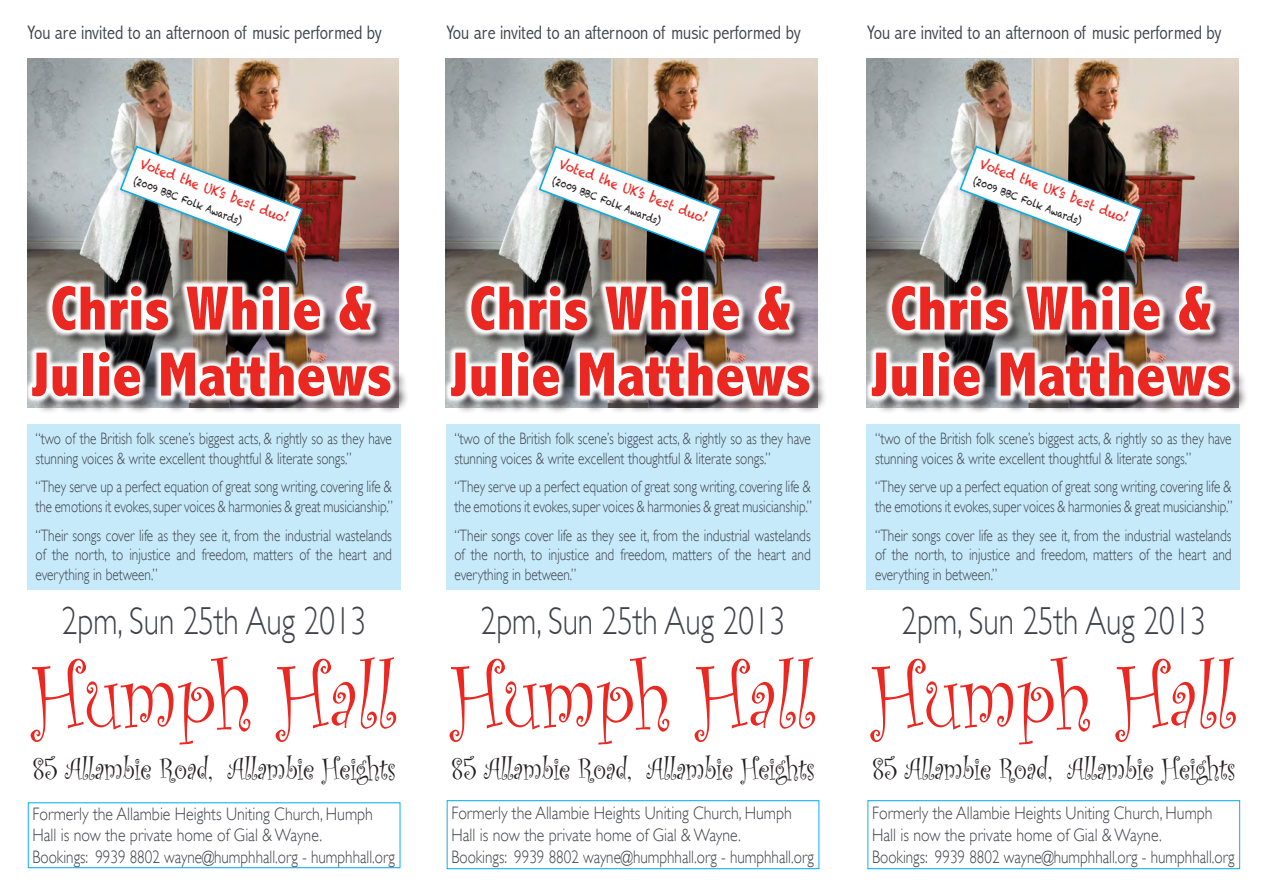
<style>
.page{position:relative;width:1263px;height:893px;background:#fff}
.page>*{position:absolute;margin:0;border:0;box-sizing:border-box;transform-origin:0 0}
.t1{font:93px "Curlz";color:#ea2721;scale:.86 1}
.t2{font:800 condensed 63px/66px "Abadi";color:#ea2721;text-align:center}
.t3{font:300 39px "Gill Sans";color:#40424b;scale:.8 1}
.t4{font:31.5px "Curlz";letter-spacing:-.01em;color:#231f20;scale:.86 1}
.t5{font:300 condensed 19.5px "Abadi";color:#40424b}
.t6{font:300 18px/21.6px "Gill Sans";color:#40424b;scale:.88 1}
.t7{font:300 16.5px/19.8px "Gill Sans";color:#40424b;scale:.8 1}
.t8{font:300 16.5px/19.8px "Gill Sans";color:#40424b;scale:.79 1}
.t9{font:13.5px "Chalkduster";color:#ea2721;scale:.85 1}
.t10{font:10.5px "Chalkduster";color:#231f20;scale:.8 1}
</style>
<div class="page">
<div style="left:28px;top:802px;width:372px;height:66px;border:1px solid #00aeef"></div>
<div style="left:27px;top:424px;width:373px;height:166px;background:#c6eafa"></div>
<img style="left:27px;top:58px;width:372px;height:350px">
<div style="left:35px;top:288px;width:374px;height:127px;background:#231f20;opacity:.75"></div>
<svg style="left:27px;top:278px;width:372px;height:126px"></svg>
<div style="left:116px;top:143px;width:191px;height:115px;background:#231f20;opacity:.25"></div>
<img style="left:119px;top:145px;width:185px;height:109px">
<div style="left:447px;top:800px;width:372px;height:69px;border:1px solid #00aeef"></div>
<div style="left:446px;top:424px;width:373px;height:166px;background:#c6eafa"></div>
<img style="left:446px;top:58px;width:372px;height:350px">
<div style="left:453px;top:288px;width:375px;height:127px;background:#231f20;opacity:.75"></div>
<svg style="left:445px;top:278px;width:373px;height:126px"></svg>
<div style="left:535px;top:143px;width:191px;height:115px;background:#231f20;opacity:.25"></div>
<img style="left:538px;top:145px;width:185px;height:109px">
<div style="left:867px;top:800px;width:373px;height:69px;border:1px solid #00aeef"></div>
<div style="left:867px;top:424px;width:373px;height:166px;background:#c6eafa"></div>
<img style="left:867px;top:58px;width:371px;height:350px">
<div style="left:874px;top:288px;width:375px;height:127px;background:#231f20;opacity:.75"></div>
<svg style="left:866px;top:278px;width:372px;height:126px"></svg>
<div style="left:956px;top:143px;width:191px;height:115px;background:#231f20;opacity:.25"></div>
<img style="left:958px;top:145px;width:185px;height:109px">
<p class="t5" style="left:27px;top:21px;width:356px">You are invited to an afternoon of music performed by</p>
<p class="t9" style="left:144px;top:155px;width:187px;rotate:21deg">Voted the UK’s best duo!</p>
<p class="t10" style="left:136px;top:175px;width:145px;rotate:21deg">(2009 BBC Folk Awards)</p>
<p class="t2" style="left:30px;top:276px;width:363px">Chris While &amp;<br>Julie Matthews</p>
<p class="t7" style="left:36px;top:428px;width:447px">“two of the British folk scene’s biggest acts, &amp; rightly so as they have stunning voices &amp; write excellent thoughtful &amp; literate songs.”</p>
<p class="t8" style="left:36px;top:476px;width:454px">“They serve up a perfect equation of great song writing, covering life &amp; the emotions it evokes, super voices &amp; harmonies &amp; great musicianship.”</p>
<p class="t7" style="left:36px;top:524px;width:447px;text-align:justify">“Their songs cover life as they see it, from the industrial wastelands of the north, to injustice and freedom, matters of the heart and everything in between.”</p>
<p class="t3" style="left:62px;top:590px;width:382px">2pm, Sun 25th Aug 2013</p>
<p class="t1" style="left:31px;top:631px;width:425px">Humph Hall</p>
<p class="t4" style="left:32px;top:747px;width:424px">85 Allambie Road, Allambie Heights</p>
<p class="t6" style="left:33px;top:802px;width:413px">Formerly the Allambie Heights Uniting Church, Humph<br>Hall is now the private home of Gial &amp; Wayne.<br>Bookings: 9939 8802 wayne@humphhall.org - humphhall.org</p>
<p class="t5" style="left:446px;top:21px;width:356px">You are invited to an afternoon of music performed by</p>
<p class="t9" style="left:563px;top:155px;width:187px;rotate:21deg">Voted the UK’s best duo!</p>
<p class="t10" style="left:555px;top:175px;width:145px;rotate:21deg">(2009 BBC Folk Awards)</p>
<p class="t2" style="left:449px;top:276px;width:363px">Chris While &amp;<br>Julie Matthews</p>
<p class="t7" style="left:454px;top:428px;width:447px">“two of the British folk scene’s biggest acts, &amp; rightly so as they have stunning voices &amp; write excellent thoughtful &amp; literate songs.”</p>
<p class="t8" style="left:454px;top:476px;width:454px">“They serve up a perfect equation of great song writing, covering life &amp; the emotions it evokes, super voices &amp; harmonies &amp; great musicianship.”</p>
<p class="t7" style="left:454px;top:524px;width:447px;text-align:justify">“Their songs cover life as they see it, from the industrial wastelands of the north, to injustice and freedom, matters of the heart and everything in between.”</p>
<p class="t3" style="left:481px;top:590px;width:382px">2pm, Sun 25th Aug 2013</p>
<p class="t1" style="left:450px;top:631px;width:425px">Humph Hall</p>
<p class="t4" style="left:451px;top:747px;width:424px">85 Allambie Road, Allambie Heights</p>
<p class="t6" style="left:451px;top:802px;width:413px">Formerly the Allambie Heights Uniting Church, Humph<br>Hall is now the private home of Gial &amp; Wayne.<br>Bookings: 9939 8802 wayne@humphhall.org - humphhall.org</p>
<p class="t5" style="left:867px;top:21px;width:356px">You are invited to an afternoon of music performed by</p>
<p class="t9" style="left:983px;top:155px;width:187px;rotate:21deg">Voted the UK’s best duo!</p>
<p class="t10" style="left:976px;top:175px;width:145px;rotate:21deg">(2009 BBC Folk Awards)</p>
<p class="t2" style="left:870px;top:276px;width:363px">Chris While &amp;<br>Julie Matthews</p>
<p class="t7" style="left:875px;top:428px;width:447px">“two of the British folk scene’s biggest acts, &amp; rightly so as they have stunning voices &amp; write excellent thoughtful &amp; literate songs.”</p>
<p class="t8" style="left:875px;top:476px;width:454px">“They serve up a perfect equation of great song writing, covering life &amp; the emotions it evokes, super voices &amp; harmonies &amp; great musicianship.”</p>
<p class="t7" style="left:875px;top:524px;width:447px;text-align:justify">“Their songs cover life as they see it, from the industrial wastelands of the north, to injustice and freedom, matters of the heart and everything in between.”</p>
<p class="t3" style="left:901px;top:590px;width:382px">2pm, Sun 25th Aug 2013</p>
<p class="t1" style="left:871px;top:631px;width:425px">Humph Hall</p>
<p class="t4" style="left:872px;top:747px;width:424px">85 Allambie Road, Allambie Heights</p>
<p class="t6" style="left:872px;top:802px;width:413px">Formerly the Allambie Heights Uniting Church, Humph<br>Hall is now the private home of Gial &amp; Wayne.<br>Bookings: 9939 8802 wayne@humphhall.org - humphhall.org</p>
</div>
